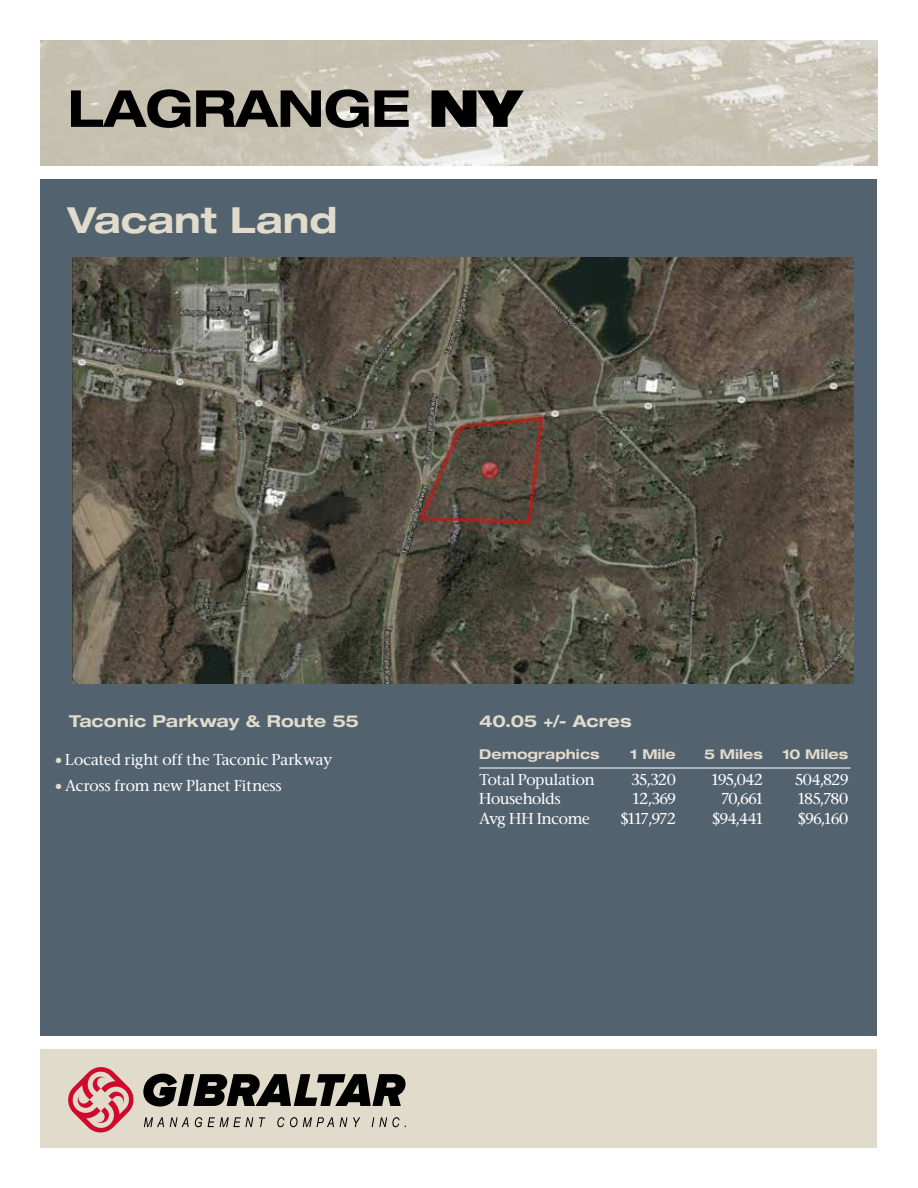
<style>
.page{position:relative;width:918px;height:1188px;background:#fff}
.page>*{position:absolute;margin:0;border:0;box-sizing:border-box;transform-origin:0 0}
.t1{font:700 expanded 51px "Helvetica Neue LT Std";letter-spacing:-.015em;color:#000}
.t2{font:700 expanded 36px "Helvetica Neue LT Std";color:#e1dbcb}
.t3{font:700 expanded 16.5px "Helvetica Neue LT Std";letter-spacing:.005em;color:#e1dbcb}
.t4{font:500 15px "Stone Serif";letter-spacing:-.01em;color:#fff}
.t5{font:700 expanded 13.5px "Helvetica Neue LT Std";letter-spacing:.005em;color:#e1dbcb}
.s1{font-family:"Helvetica Neue LT";font-weight:900}
.s2{color:#e1dbcb}
</style>
<div class="page">
<img style="left:40px;top:40px;width:838px;height:126px">
<div style="left:40px;top:179px;width:838px;height:857px;background:#53626f"></div>
<div style="left:40px;top:1049px;width:838px;height:99px;background:#e1dbcb"></div>
<img style="left:72px;top:257px;width:781px;height:426px">
<hr style="left:479px;top:767px;width:371px;height:2px;background:#fff">
<svg style="left:68px;top:1067px;width:66px;height:65px"></svg>
<svg style="left:143px;top:1074px;width:263px;height:33px"></svg>
<svg style="left:144px;top:1117px;width:20px;height:10px"></svg>
<svg style="left:170px;top:1117px;width:19px;height:10px"></svg>
<svg style="left:195px;top:1117px;width:7px;height:10px"></svg>
<svg style="left:208px;top:1117px;width:45px;height:10px"></svg>
<svg style="left:259px;top:1117px;width:6px;height:10px"></svg>
<svg style="left:277px;top:1117px;width:7px;height:10px"></svg>
<svg style="left:290px;top:1117px;width:44px;height:10px"></svg>
<svg style="left:340px;top:1117px;width:7px;height:10px"></svg>
<svg style="left:353px;top:1117px;width:7px;height:10px"></svg>
<svg style="left:372px;top:1117px;width:34px;height:10px"></svg>
<h1 class="t1" style="left:68px;top:77px;width:456px">LAGRANGE <span class="s1">NY</span></h1>
<h2 class="t2" style="left:68px;top:198px;width:272px">Vacant Land</h2>
<p class="t3" style="left:69px;top:711px;width:292px">Taconic Parkway &amp; Route 55</p>
<p class="t3" style="left:479px;top:711px;width:154px">40.05 +/- Acres</p>
<p class="t5" style="left:479px;top:745px;width:122px">Demographics</p>
<p class="t5" style="left:630px;top:745px;width:47px">1 Mile</p>
<p class="t5" style="left:704px;top:745px;width:60px">5 Miles</p>
<p class="t5" style="left:782px;top:745px;width:67px">10 Miles</p>
<p class="t4" style="left:479px;top:770px;width:117px">Total Population</p>
<p class="t4" style="left:631px;top:770px;width:46px">35,320</p>
<p class="t4" style="left:712px;top:770px;width:53px">195,042</p>
<p class="t4" style="left:795px;top:770px;width:55px">504,829</p>
<p class="t4" style="left:479px;top:789px;width:83px">Households</p>
<p class="t4" style="left:633px;top:789px;width:44px">12,369</p>
<p class="t4" style="left:722px;top:789px;width:43px">70,661</p>
<p class="t4" style="left:798px;top:789px;width:51px">185,780</p>
<p class="t4" style="left:479px;top:809px;width:112px">Avg HH Income</p>
<p class="t4" style="left:621px;top:809px;width:56px">$117,972</p>
<p class="t4" style="left:713px;top:809px;width:52px">$94,441</p>
<p class="t4" style="left:799px;top:809px;width:51px">$96,160</p>
<p class="t4" style="left:56px;top:750px;width:279px"><span class="s2">•</span> Located right off the Taconic Parkway</p>
<p class="t4" style="left:56px;top:776px;width:228px"><span class="s2">•</span> Across from new Planet Fitness</p>
</div>
